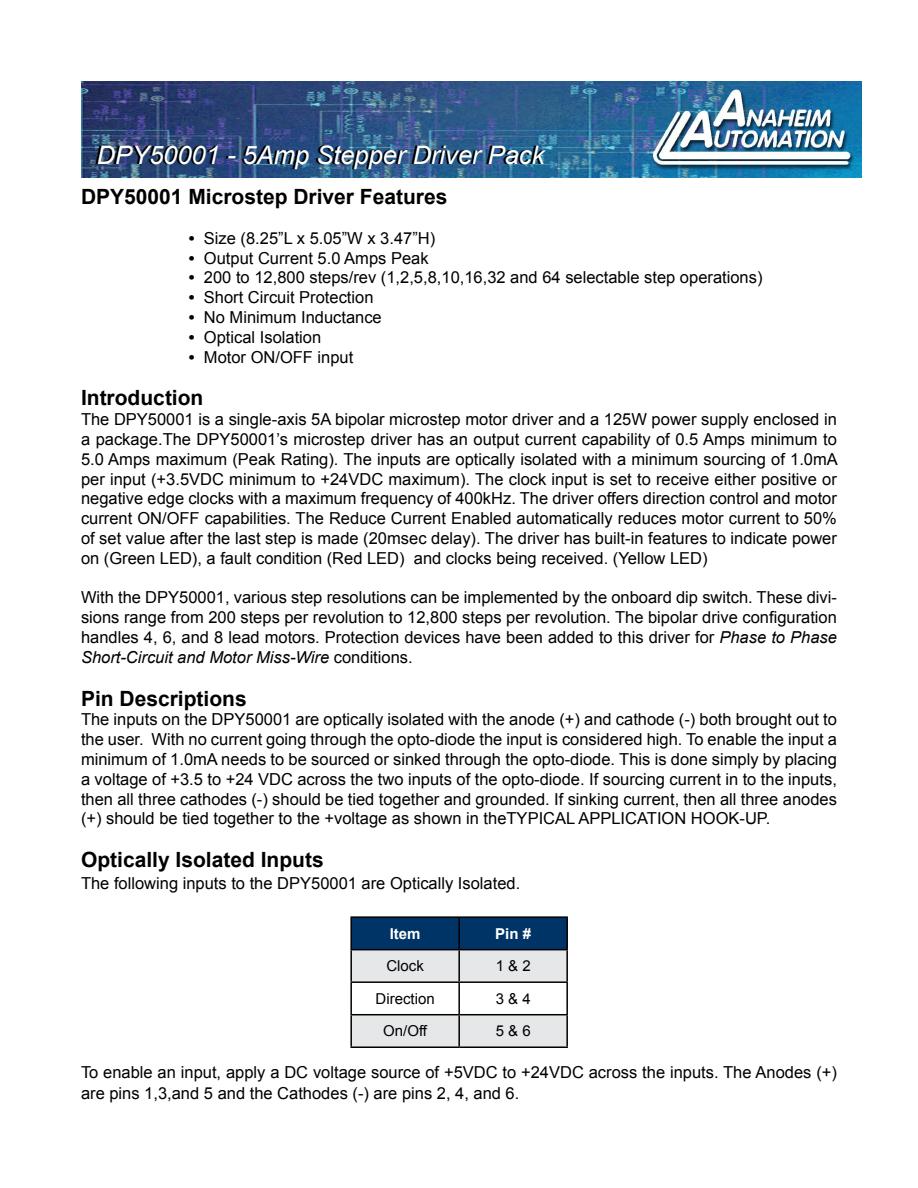
<style>
.page{position:relative;width:918px;height:1188px;background:#fff}
.page>*{position:absolute;margin:0;border:0;box-sizing:border-box;transform-origin:0 0}
.t1{font:italic 25.5px "Arial";color:#fff}
.t2{font:700 21px "Arial";color:#000}
.t3{font:16.5px/19.8px "Arial";color:#000;text-align:justify}
.t4{font:15px "Arial";color:#000}
.t5{font:700 15px "Arial";color:#fff}
.s1{font-weight:700}
.s2{font-style:italic}
</style>
<div class="page">
<svg style="left:352px;top:918px;width:214px;height:128px;background:#97a8ba"></svg>
<div style="left:351px;top:982px;width:108px;height:33px;background:#fff"></div>
<div style="left:459px;top:982px;width:108px;height:33px;background:#fff"></div>
<hr style="left:350px;top:916px;width:109px;height:2px;background:#000">
<hr style="left:459px;top:916px;width:109px;height:2px;background:#000">
<hr style="left:350px;top:949px;width:109px;height:1px;background:#000">
<hr style="left:459px;top:949px;width:109px;height:1px;background:#000">
<hr style="left:350px;top:981px;width:109px;height:2px;background:#000">
<hr style="left:459px;top:981px;width:109px;height:2px;background:#000">
<hr style="left:350px;top:1014px;width:109px;height:1px;background:#000">
<hr style="left:459px;top:1014px;width:109px;height:1px;background:#000">
<hr style="left:350px;top:1046px;width:109px;height:2px;background:#000">
<hr style="left:459px;top:1046px;width:109px;height:2px;background:#000">
<hr style="left:350px;top:918px;width:2px;height:31px;background:#000">
<hr style="left:350px;top:950px;width:2px;height:31px;background:#000">
<hr style="left:350px;top:983px;width:2px;height:31px;background:#000">
<hr style="left:350px;top:1015px;width:2px;height:31px;background:#000">
<hr style="left:458px;top:918px;width:2px;height:31px;background:#000">
<hr style="left:566px;top:918px;width:2px;height:31px;background:#000">
<hr style="left:458px;top:950px;width:2px;height:31px;background:#000">
<hr style="left:566px;top:950px;width:2px;height:31px;background:#000">
<hr style="left:458px;top:983px;width:2px;height:31px;background:#000">
<hr style="left:566px;top:983px;width:2px;height:31px;background:#000">
<hr style="left:458px;top:1015px;width:2px;height:31px;background:#000">
<hr style="left:566px;top:1015px;width:2px;height:31px;background:#000">
<img style="left:81px;top:81px;width:780px;height:97px">
<h1 class="t1" style="left:97px;top:138px;width:449px">DPY50001 - 5Amp Stepper Driver Pack</h1>
<p class="t2" style="left:81px;top:183px;width:368px">DPY50001 Microstep Driver Features</p>
<p class="t3" style="left:189px;top:228px;width:248px"><span class="s1">•</span> Size (8.25”L x 5.05”W x 3.47”H)</p>
<p class="t3" style="left:189px;top:248px;width:241px"><span class="s1">•</span> Output Current 5.0 Amps Peak</p>
<p class="t3" style="left:189px;top:268px;width:575px"><span class="s1">•</span> 200 to 12,800 steps/rev (1,2,5,8,10,16,32 and 64 selectable step operations)</p>
<p class="t3" style="left:189px;top:288px;width:186px"><span class="s1">•</span> Short Circuit Protection</p>
<p class="t3" style="left:189px;top:308px;width:194px"><span class="s1">•</span> No Minimum Inductance</p>
<p class="t3" style="left:189px;top:327px;width:134px"><span class="s1">•</span> Optical Isolation</p>
<p class="t3" style="left:189px;top:347px;width:166px"><span class="s1">•</span> Motor ON/OFF input</p>
<p class="t2" style="left:81px;top:384px;width:124px">Introduction</p>
<p class="t3" style="left:81px;top:410px;width:758px">The DPY50001 is a single-axis 5A bipolar microstep motor driver and a 125W power supply enclosed in a package.The DPY50001’s microstep driver has an output current capability of 0.5 Amps minimum to 5.0 Amps maximum (Peak Rating). The inputs are optically isolated with a minimum sourcing of 1.0mA per input (+3.5VDC minimum to +24VDC maximum). The clock input is set to receive either positive or negative edge clocks with a maximum frequency of 400kHz. The driver offers direction control and motor current ON/OFF capabilities. The Reduce Current Enabled automatically reduces motor current to 50% of set value after the last step is made (20msec delay). The driver has built-in features to indicate power on (Green LED), a fault condition (Red LED) and clocks being received. (Yellow LED)</p>
<p class="t3" style="left:81px;top:588px;width:757px">With the DPY50001, various step resolutions can be implemented by the onboard dip switch. These divi&shy;sions range from 200 steps per revolution to 12,800 steps per revolution. The bipolar drive configuration handles 4, 6, and 8 lead motors. Protection devices have been added to this driver for <span class="s2">Phase to Phase Short-Circuit and Motor Miss-Wire</span> conditions.</p>
<p class="t2" style="left:81px;top:684px;width:167px">Pin Descriptions</p>
<p class="t3" style="left:81px;top:710px;width:757px">The inputs on the DPY50001 are optically isolated with the anode (+) and cathode (-) both brought out to the user. With no current going through the opto-diode the input is considered high. To enable the input a minimum of 1.0mA needs to be sourced or sinked through the opto-diode. This is done simply by placing a voltage of +3.5 to +24 VDC across the two inputs of the opto-diode. If sourcing current in to the inputs, then all three cathodes (-) should be tied together and grounded. If sinking current, then all three anodes (+) should be tied together to the +voltage as shown in theTYPICAL APPLICATION HOOK-UP.</p>
<p class="t2" style="left:81px;top:846px;width:244px">Optically Isolated Inputs</p>
<p class="t3" style="left:81px;top:873px;width:441px">The following inputs to the DPY50001 are Optically Isolated.</p>
<p class="t5" style="left:390px;top:924px;width:32px">Item</p>
<p class="t5" style="left:495px;top:924px;width:37px">Pin #</p>
<p class="t4" style="left:386px;top:956px;width:39px">Clock</p>
<p class="t4" style="left:496px;top:956px;width:37px">1 &amp; 2</p>
<p class="t4" style="left:376px;top:989px;width:61px">Direction</p>
<p class="t4" style="left:496px;top:989px;width:37px">3 &amp; 4</p>
<p class="t4" style="left:383px;top:1021px;width:45px">On/Off</p>
<p class="t4" style="left:496px;top:1021px;width:37px">5 &amp; 6</p>
<p class="t3" style="left:81px;top:1061px;width:757px;line-height:21.6px">To enable an input, apply a DC voltage source of +5VDC to +24VDC across the inputs. The Anodes (+) are pins 1,3,and 5 and the Cathodes (-) are pins 2, 4, and 6.</p>
</div>
